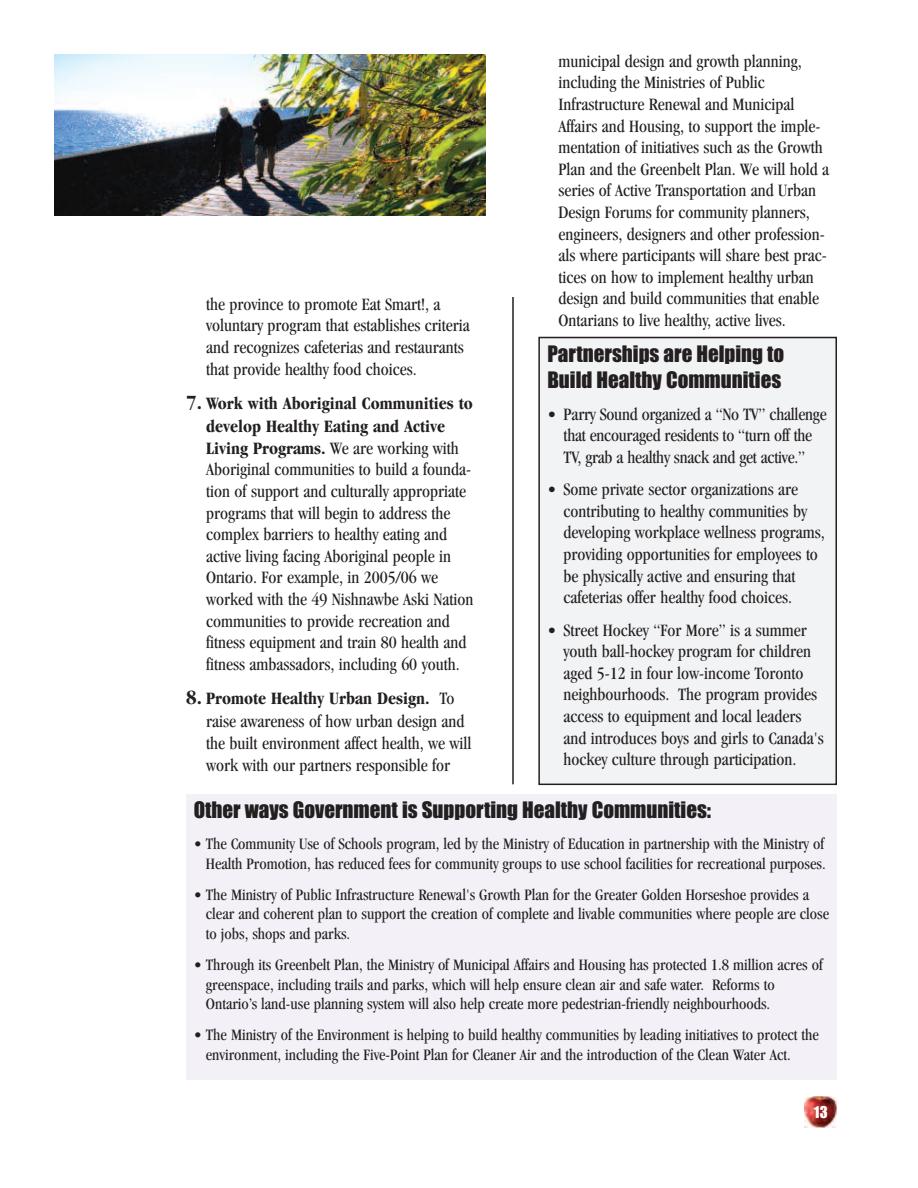
<style>
.page{position:relative;width:918px;height:1188px;background:#fff}
.page>*{position:absolute;margin:0;border:0;box-sizing:border-box;transform-origin:0 0}
.t1{font:21px/25.2px "Impact";color:#231f20}
.t2{font:condensed 18px/21.6px "Garamond";color:#231f20}
.t3{font:condensed 16.5px/19.8px "Garamond";color:#231f20}
.t4{font:15px "Impact";color:#fff}
.s1{font-weight:700;font-size:21px}
.s2{font-weight:700}
</style>
<div class="page">
<svg style="left:805px;top:1096px;width:31px;height:32px"></svg>
<img style="left:805px;top:1097px;width:32px;height:30px">
<hr style="left:512px;top:297px;width:2px;height:487px;background:#231f20">
<img style="left:54px;top:54px;width:432px;height:162px">
<div style="left:186px;top:794px;width:651px;height:286px;background:#f3f0f7"></div>
<div style="left:540px;top:338px;width:296px;height:446px;background:#f2f3f4"></div>
<div style="left:538px;top:337px;width:299px;height:448px;border:2px solid #231f20"></div>
<p class="t2" style="left:206px;top:295px;width:265px">the province to promote Eat Smart!, a voluntary program that establishes criteria and recognizes cafeterias and restaurants that provide healthy food choices.</p>
<p class="t2" style="left:206px;top:394px;width:269px;text-indent:-20px"><span class="s1">7.</span> <span class="s2">Work with Aboriginal Communities to develop Healthy Eating and Active Living Programs.</span> We are working with Aboriginal communities to build a founda&shy;tion of support and culturally appropriate programs that will begin to address the complex barriers to healthy eating and active living facing Aboriginal people in Ontario. For example, in 2005/06 we worked with the 49 Nishnawbe Aski Nation communities to provide recreation and fitness equipment and train 80 health and fitness ambassadors, including 60 youth.</p>
<p class="t2" style="left:206px;top:688px;width:260px;line-height:23.2px;text-indent:-20px"><span class="s1">8.</span> <span class="s2">Promote Healthy Urban Design.</span> To raise awareness of how urban design and</p>
<p class="t2" style="left:206px;top:734px;width:267px">the built environment affect health, we will work with our partners responsible for</p>
<p class="t2" style="left:558px;top:52px;width:272px">municipal design and growth planning, including the Ministries of Public Infrastructure Renewal and Municipal Affairs and Housing, to support the imple&shy;mentation of initiatives such as the Growth Plan and the Greenbelt Plan. We will hold a series of Active Transportation and Urban Design Forums for community planners, engineers, designers and other profession&shy;als where participants will share best prac&shy;tices on how to implement healthy urban design and build communities that enable Ontarians to live healthy, active lives.</p>
<p class="t1" style="left:547px;top:343px;width:238px">Partnerships are Helping to<br>Build Healthy Communities</p>
<p class="t2" style="left:547px;top:404px;width:281px;text-align:center">• Parry Sound organized a “No TV” challenge that encouraged residents to “turn off the<br>TV, grab a healthy snack and get active.”</p>
<p class="t2" style="left:564px;top:480px;width:263px;text-indent:-16px">• Some private sector organizations are contributing to healthy communities by developing workplace wellness programs, providing opportunities for employees to be physically active and ensuring that cafeterias offer healthy food choices.</p>
<p class="t2" style="left:564px;top:620px;width:262px;text-indent:-16px">• Street Hockey “For More” is a summer youth ball-hockey program for children aged 5-12 in four low-income Toronto neighbourhoods. The program provides access to equipment and local leaders and introduces boys and girls to Canada's hockey culture through participation.</p>
<p class="t1" style="left:194px;top:798px;width:519px">Other ways Government is Supporting Healthy Communities:</p>
<p class="t3" style="left:194px;top:835px;width:633px;text-align:right">• The Community Use of Schools program, led by the Ministry of Education in partnership with the Ministry of<br>Health Promotion, has reduced fees for community groups to use school facilities for recreational purposes.</p>
<p class="t3" style="left:206px;top:886px;width:625px;text-indent:-12px">• The Ministry of Public Infrastructure Renewal's Growth Plan for the Greater Golden Horseshoe provides a clear and coherent plan to support the creation of complete and livable communities where people are close to jobs, shops and parks.</p>
<p class="t3" style="left:206px;top:956px;width:618px;text-indent:-12px">• Through its Greenbelt Plan, the Ministry of Municipal Affairs and Housing has protected 1.8 million acres of greenspace, including trails and parks, which will help ensure clean air and safe water. Reforms to<br>Ontario’s land-use planning system will also help create more pedestrian-friendly neighbourhoods.</p>
<p class="t3" style="left:206px;top:1026px;width:615px;text-indent:-12px">• The Ministry of the Environment is helping to build healthy communities by leading initiatives to protect the environment, including the Five-Point Plan for Cleaner Air and the introduction of the Clean Water Act.</p>
<p class="t4" style="left:814px;top:1104px;width:15px">13</p>
</div>
